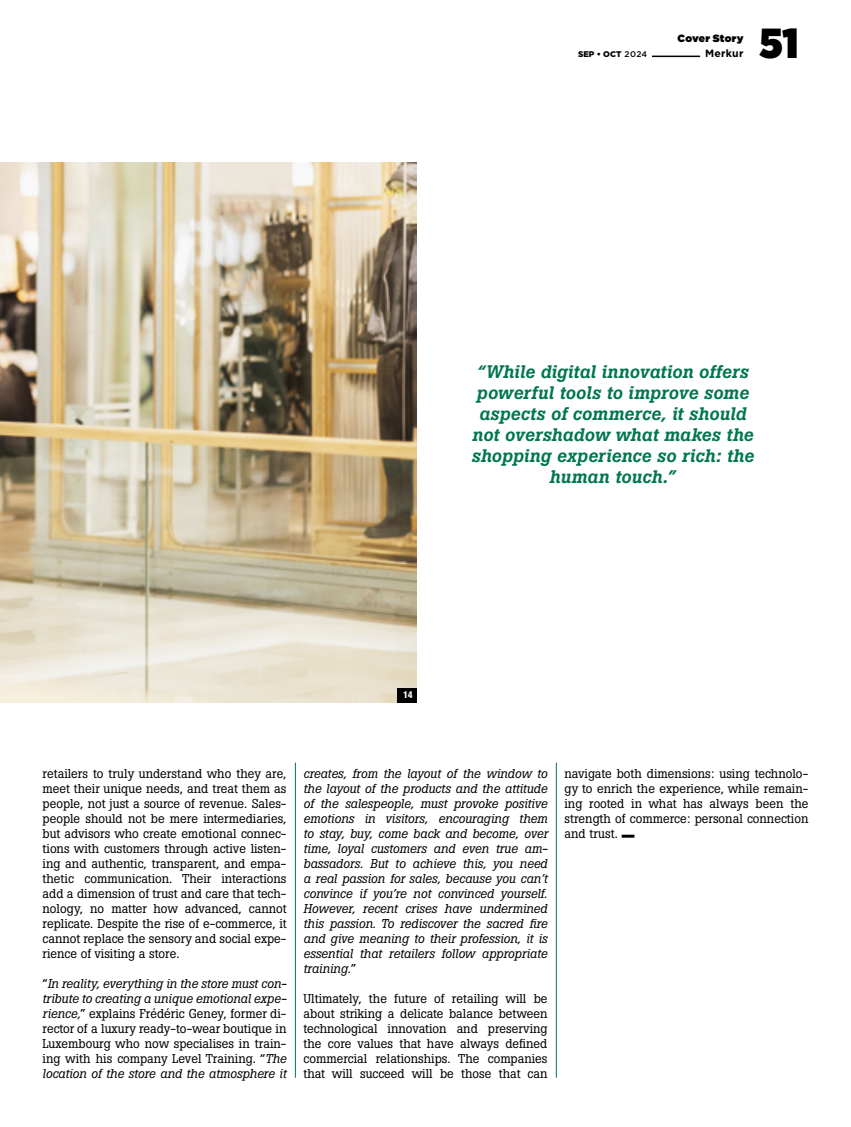
<style>
.page{position:relative;width:851px;height:1127px;background:#fff}
.page>*{position:absolute;margin:0;border:0;box-sizing:border-box;transform-origin:0 0}
.t1{font:900 42px "Gotham Narrow";color:#000}
.t2{font:italic 500 18px/21px "Boton Pro";letter-spacing:.01em;color:#00774e;text-align:center}
.t3{font:12.75px/15px "Boton Pro";color:#000;text-align:justify}
.t4{font:italic 12.75px/15px "Boton Pro";color:#000;text-align:justify}
.t5{font:10.5px "Gotham Ultra";letter-spacing:.02em;color:#000}
.t6{font:700 10.5px "Gotham";letter-spacing:.025em;color:#000}
.t7{font:900 condensed 9px "Swiss 721 BT";color:#fff}
.t8{font:900 8.25px "Gotham";color:#000}
.s1{font-weight:500}
.s2{font-style:italic}
.s3{font-style:normal}
</style>
<div class="page">
<hr style="left:652px;top:56px;width:48px;height:1px;background:#000">
<img style="left:0;top:163px;width:417px;height:540px">
<div style="left:398px;top:688px;width:19px;height:14px;background:#000"></div>
<hr style="left:556px;top:763px;width:1px;height:315px;background:#00774e">
<hr style="left:295px;top:763px;width:1px;height:315px;background:#00774e">
<svg style="left:621px;top:835px;width:13px;height:3px"></svg>
<p class="t5" style="left:677px;top:33px;width:67px">Cover Story</p>
<p class="t8" style="left:578px;top:50px;width:70px">SEP • OCT <span class="s1">2024</span></p>
<p class="t6" style="left:705px;top:48px;width:40px">Merkur</p>
<h1 class="t1" style="left:759px;top:14px;width:40px">51</h1>
<h2 class="t2" style="left:471px;top:361px;width:284px">“While digital innovation offers powerful tools to improve some aspects of commerce, it should not overshadow what makes the shopping experience so rich: the human touch.”</h2>
<p class="t7" style="left:403px;top:689px;width:11px">14</p>
<p class="t3" style="left:43px;top:766px;width:246px">retailers to truly understand who they are, meet their unique needs, and treat them as people, not just a source of revenue. Sales&shy;people should not be mere intermediaries, but advisors who create emotional connec&shy;tions with customers through active listen&shy;ing and authentic, transparent, and empa&shy;thetic communication. Their interactions add a dimension of trust and care that tech&shy;nology, no matter how advanced, cannot replicate. Despite the rise of e-commerce, it cannot replace the sensory and social expe&shy;rience of visiting a store.</p>
<p class="t3" style="left:43px;top:976px;width:246px">“<span class="s2">In reality, everything in the store must con&shy;tribute to creating a unique emotional expe&shy;rience,</span>” explains Frédéric Geney, former di&shy;rector of a luxury ready-to-wear boutique in Luxembourg who now specialises in train&shy;ing with his company Level Training. “<span class="s2">The location of the store and the atmosphere it</span></p>
<p class="t4" style="left:303px;top:765px;width:246px">creates, from the layout of the window to the layout of the products and the attitude of the salespeople, must provoke positive emotions in visitors, encouraging them to stay, buy, come back and become, over time, loyal customers and even true am&shy;bassadors. But to achieve this, you need a real passion for sales, because you can’t convince if you’re not convinced yourself.<br>However, recent crises have undermined this passion. To rediscover the sacred fire and give meaning to their profession, it is essential that retailers follow appropriate training.<span class="s3">”</span></p>
<p class="t3" style="left:303px;top:990px;width:245px">Ultimately, the future of retailing will be about striking a delicate balance between technological innovation and preserving the core values that have always defined commercial relationships. The companies that will succeed will be those that can</p>
<p class="t3" style="left:564px;top:766px;width:245px">navigate both dimensions: using technolo&shy;gy to enrich the experience, while remain&shy;ing rooted in what has always been the strength of commerce: personal connection and trust.</p>
</div>
